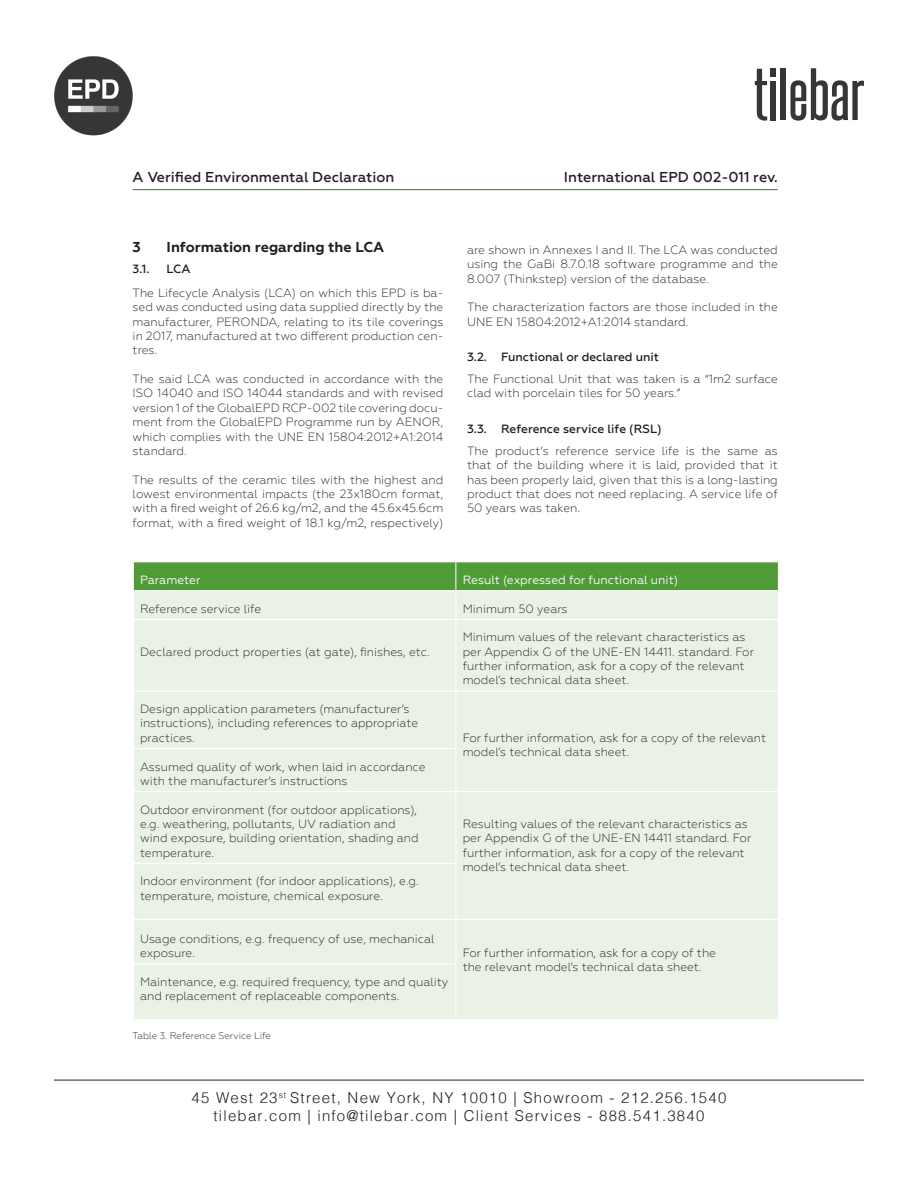
<style>
.page{position:relative;width:918px;height:1188px;background:#fff}
.page>*{position:absolute;margin:0;border:0;box-sizing:border-box;transform-origin:0 0}
.t1{font:300 15px/18px "Helvetica";letter-spacing:.08em;color:#231f20;text-align:center}
.t2{font:500 14.4px "Geometria";color:#231f20}
.t3{font:700 14.4px "Geometria";color:#231f20}
.t4{font:300 12px/14.4px "Geometria";color:#231f20}
.t5{font:12px "Geometria";color:#fff}
.t6{font:500 12px "Geometria";color:#231f20}
.t7{font:300 9.6px "Geometria";color:#231f20}
.s1{font-weight:500}
</style>
<div class="page">
<hr style="left:54px;top:1080px;width:810px;height:1px;background:#231f20">
<div style="left:770px;top:68px;width:6px;height:8px;background:#383535"></div>
<svg style="left:755px;top:69px;width:12px;height:52px"></svg>
<div style="left:770px;top:81px;width:6px;height:39px;background:#383535"></div>
<div style="left:781px;top:68px;width:5px;height:52px;background:#383535"></div>
<svg style="left:790px;top:68px;width:74px;height:53px"></svg>
<img style="left:54px;top:56px;width:79px;height:80px">
<hr style="left:133px;top:189px;width:645px;height:1px;background:#4f9b38">
<div style="left:134px;top:620px;width:644px;height:399px;background:#e9f2e4"></div>
<hr style="left:456px;top:620px;width:1px;height:71px;background:#fff">
<hr style="left:456px;top:692px;width:1px;height:57px;background:#fff">
<hr style="left:456px;top:749px;width:1px;height:42px;background:#fff">
<hr style="left:456px;top:792px;width:1px;height:71px;background:#fff">
<hr style="left:456px;top:863px;width:1px;height:56px;background:#fff">
<hr style="left:456px;top:920px;width:1px;height:44px;background:#fff">
<hr style="left:456px;top:964px;width:1px;height:55px;background:#fff">
<svg style="left:133px;top:562px;width:646px;height:57px;background:#9fc891"></svg>
<hr style="left:133px;top:691px;width:323px;height:1px;background:#fff">
<hr style="left:456px;top:691px;width:323px;height:1px;background:#fff">
<hr style="left:133px;top:748px;width:323px;height:1px;background:#fff">
<hr style="left:133px;top:791px;width:323px;height:1px;background:#fff">
<hr style="left:456px;top:791px;width:323px;height:1px;background:#fff">
<hr style="left:133px;top:863px;width:323px;height:1px;background:#fff">
<hr style="left:133px;top:919px;width:323px;height:1px;background:#fff">
<hr style="left:456px;top:919px;width:323px;height:1px;background:#fff">
<hr style="left:133px;top:963px;width:323px;height:1px;background:#fff">
<p class="t2" style="left:133px;top:169px;width:263px">A Verified Environmental Declaration</p>
<p class="t2" style="left:564px;top:169px;width:215px">International EPD 002-011 rev.</p>
<p class="t3" style="left:133px;top:238px;width:10px">3</p>
<p class="t3" style="left:167px;top:238px;width:219px">Information regarding the LCA</p>
<p class="t6" style="left:133px;top:262px;width:18px">3.1.</p>
<p class="t4" style="left:133px;top:257px;width:312px;line-height:23.9px;text-indent:34px"><span class="s1">LCA<br></span>The Lifecycle Analysis (LCA) on which this EPD is ba-</p>
<p class="t4" style="left:133px;top:300px;width:312px;text-align:justify">sed was conducted using data supplied directly by the manufacturer, PERONDA, relating to its tile coverings in 2017, manufactured at two different production cen&shy;tres.</p>
<p class="t4" style="left:133px;top:372px;width:312px;text-align:justify">The said LCA was conducted in accordance with the ISO 14040 and ISO 14044 standards and with revised version 1 of the GlobalEPD RCP-002 tile covering docu&shy;ment from the GlobalEPD Programme run by AENOR, which complies with the UNE EN 15804:2012+A1:2014 standard.</p>
<p class="t4" style="left:133px;top:472px;width:312px;text-align:justify">The results of the ceramic tiles with the highest and lowest environmental impacts (the 23x180cm format, with a fired weight of 26.6 kg/m2, and the 45.6x45.6cm format, with a fired weight of 18.1 kg/m2, respectively)</p>
<p class="t4" style="left:467px;top:243px;width:312px;text-align:justify">are shown in Annexes I and II. The LCA was conducted using the GaBi 8.7.0.18 software programme and the 8.007 (Thinkstep) version of the database.</p>
<p class="t4" style="left:467px;top:300px;width:312px">The characterization factors are those included in the<br>UNE EN 15804:2012+A1:2014 standard.</p>
<p class="t4" style="left:467px;top:346px;width:312px;line-height:21.9px"><span class="s1">3.2. Functional or declared unit<br></span>The Functional Unit that was taken is a “1m2 surface</p>
<p class="t4" style="left:467px;top:386px;width:215px">clad with porcelain tiles for 50 years.”</p>
<p class="t4" style="left:467px;top:418px;width:312px;line-height:21.9px"><span class="s1">3.3. Reference service life (RSL)<br></span>The product’s reference service life is the same as</p>
<p class="t4" style="left:467px;top:458px;width:312px;text-align:justify">that of the building where it is laid, provided that it has been properly laid, given that this is a long-lasting product that does not need replacing. A service life of 50 years was taken.</p>
<p class="t5" style="left:140px;top:573px;width:62px">Parameter</p>
<p class="t5" style="left:463px;top:573px;width:217px">Result (expressed for functional unit)</p>
<p class="t4" style="left:140px;top:601px;width:123px">Reference service life</p>
<p class="t4" style="left:463px;top:601px;width:106px">Minimum 50 years</p>
<p class="t4" style="left:140px;top:644px;width:291px">Declared product properties (at gate), finishes, etc.</p>
<p class="t4" style="left:463px;top:630px;width:293px">Minimum values of the relevant characteristics as per Appendix G of the UNE-EN 14411. standard. For further information, ask for a copy of the relevant model’s technical data sheet.</p>
<p class="t4" style="left:140px;top:702px;width:280px">Design application parameters (manufacturer’s instructions), including references to appropriate practices.</p>
<p class="t4" style="left:140px;top:759px;width:287px">Assumed quality of work, when laid in accordance with the manufacturer’s instructions</p>
<p class="t4" style="left:140px;top:802px;width:280px">Outdoor environment (for outdoor applications), e.g. weathering, pollutants, UV radiation and wind exposure, building orientation, shading and temperature.</p>
<p class="t4" style="left:140px;top:874px;width:280px">Indoor environment (for indoor applications), e.g. temperature, moisture, chemical exposure.</p>
<p class="t4" style="left:140px;top:931px;width:296px">Usage conditions, e.g. frequency of use, mechanical exposure.</p>
<p class="t4" style="left:140px;top:974px;width:310px">Maintenance, e.g. required frequency, type and quality and replacement of replaceable components.</p>
<p class="t7" style="left:133px;top:1030px;width:140px">Table 3. Reference Service Life</p>
<p class="t4" style="left:463px;top:730px;width:305px">For further information, ask for a copy of the relevant model’s technical data sheet.</p>
<p class="t4" style="left:463px;top:816px;width:290px">Resulting values of the relevant characteristics as per Appendix G of the UNE-EN 14411 standard. For further information, ask for a copy of the relevant model’s technical data sheet.</p>
<p class="t4" style="left:463px;top:946px;width:255px">For further information, ask for a copy of the the relevant model’s technical data sheet.</p>
<p class="t1" style="left:192px;top:1087px;width:536px">45 West 23<sup>st</sup> Street, New York, NY 10010 | Showroom - 212.256.1540 tilebar.com | info@tilebar.com | Client Services - 888.541.3840</p>
</div>
